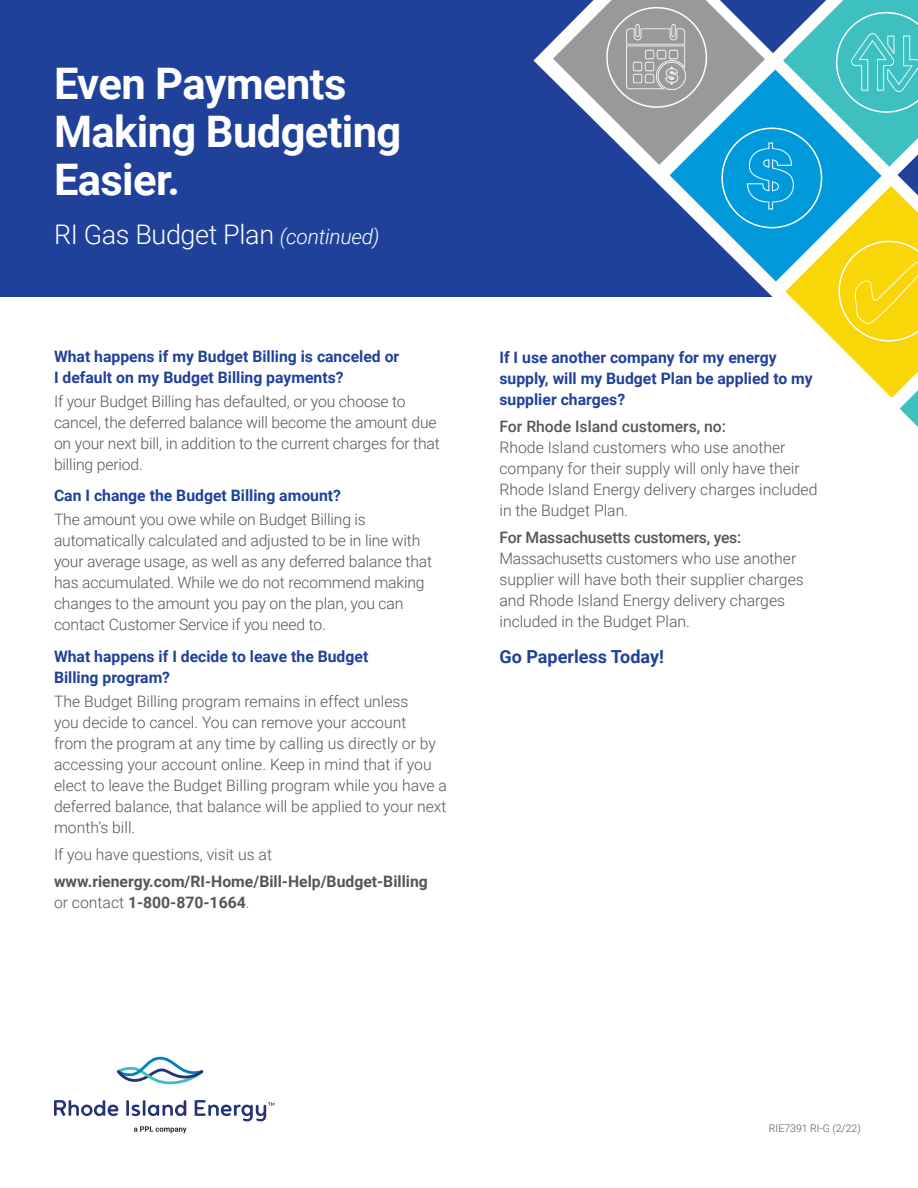
<style>
.page{position:relative;width:918px;height:1188px;background:#fff}
.page>*{position:absolute;margin:0;border:0;box-sizing:border-box;transform-origin:0 0}
.t1{font:700 43.5px/48px "Roboto";letter-spacing:-.015em;color:#fff}
.t2{font:300 27px "Roboto";letter-spacing:-.015em;color:#fff}
.t3{font:700 18px "Roboto";color:#20419a}
.t4{font:300 15.75px/21px "Roboto";color:#54565a}
.t5{font:700 15.75px/21px "Roboto";color:#20419a}
.t6{font:700 15.75px/21px "Roboto";color:#54565a}
.t7{font:500 15.75px "Roboto";letter-spacing:-.015em;color:#54565a}
.t8{font:300 10.5px "Roboto";color:#54565a}
.s1{font-style:italic;font-size:21px}
.s2{font-weight:300}
</style>
<div class="page">
<div style="left:0;top:0;width:918px;height:297px;background:#20419a"></div>
<svg style="left:553px;top:0;width:365px;height:427px"></svg>
<svg style="left:54px;top:1100px;width:64px;height:16px"></svg>
<hr style="left:126px;top:1100px;width:3px;height:16px;background:#243279">
<svg style="left:132px;top:1100px;width:54px;height:16px"></svg>
<svg style="left:117px;top:1057px;width:86px;height:27px"></svg>
<svg style="left:134px;top:1126px;width:53px;height:7px"></svg>
<svg style="left:195px;top:1100px;width:79px;height:21px"></svg>
<p class="t1" style="left:54px;top:58px;width:349px">Even Payments<br>Making Budgeting<br>Easier.</p>
<p class="t2" style="left:54px;top:216px;width:327px">RI Gas Budget Plan <span class="s1">(continued)</span></p>
<p class="t5" style="left:54px;top:345px;width:347px">What happens if my Budget Billing is canceled or<br>I default on my Budget Billing payments?</p>
<p class="t4" style="left:54px;top:390px;width:387px">If your Budget Billing has defaulted, or you choose to cancel, the deferred balance will become the amount due on your next bill, in addition to the current charges for that billing period.</p>
<p class="t5" style="left:54px;top:485px;width:289px">Can I change the Budget Billing amount?</p>
<p class="t4" style="left:54px;top:509px;width:380px">The amount you owe while on Budget Billing is automatically calculated and adjusted to be in line with your average usage, as well as any deferred balance that has accumulated. While we do not recommend making changes to the amount you pay on the plan, you can contact Customer Service if you need to.</p>
<p class="t5" style="left:54px;top:645px;width:316px">What happens if I decide to leave the Budget<br>Billing program?</p>
<p class="t4" style="left:54px;top:690px;width:394px">The Budget Billing program remains in effect unless<br>you decide to cancel. You can remove your account<br>from the program at any time by calling us directly or by accessing your account online. Keep in mind that if you elect to leave the Budget Billing program while you have a deferred balance, that balance will be applied to your next month’s bill.</p>
<p class="t4" style="left:54px;top:843px;width:220px">If you have questions, visit us at</p>
<p class="t6" style="left:54px;top:870px;width:375px">www.rienergy.com/RI-Home/Bill-Help/Budget-Billing <span class="s2">or contact</span> 1-800-870-1664<span class="s2">.</span></p>
<p class="t5" style="left:500px;top:347px;width:315px">If I use another company for my energy supply, will my Budget Plan be applied to my supplier charges?</p>
<p class="t7" style="left:500px;top:416px;width:228px">For Rhode Island customers, no:</p>
<p class="t4" style="left:500px;top:437px;width:319px">Rhode Island customers who use another company for their supply will only have their Rhode Island Energy delivery charges included in the Budget Plan.</p>
<p class="t7" style="left:500px;top:527px;width:243px">For Massachusetts customers, yes:</p>
<p class="t4" style="left:500px;top:548px;width:306px">Massachusetts customers who use another supplier will have both their supplier charges and Rhode Island Energy delivery charges included in the Budget Plan.</p>
<h4 class="t3" style="left:500px;top:644px;width:166px">Go Paperless Today!</h4>
<p class="t8" style="left:769px;top:1121px;width:93px">RIE7391 RI-G (2/22)</p>
</div>
